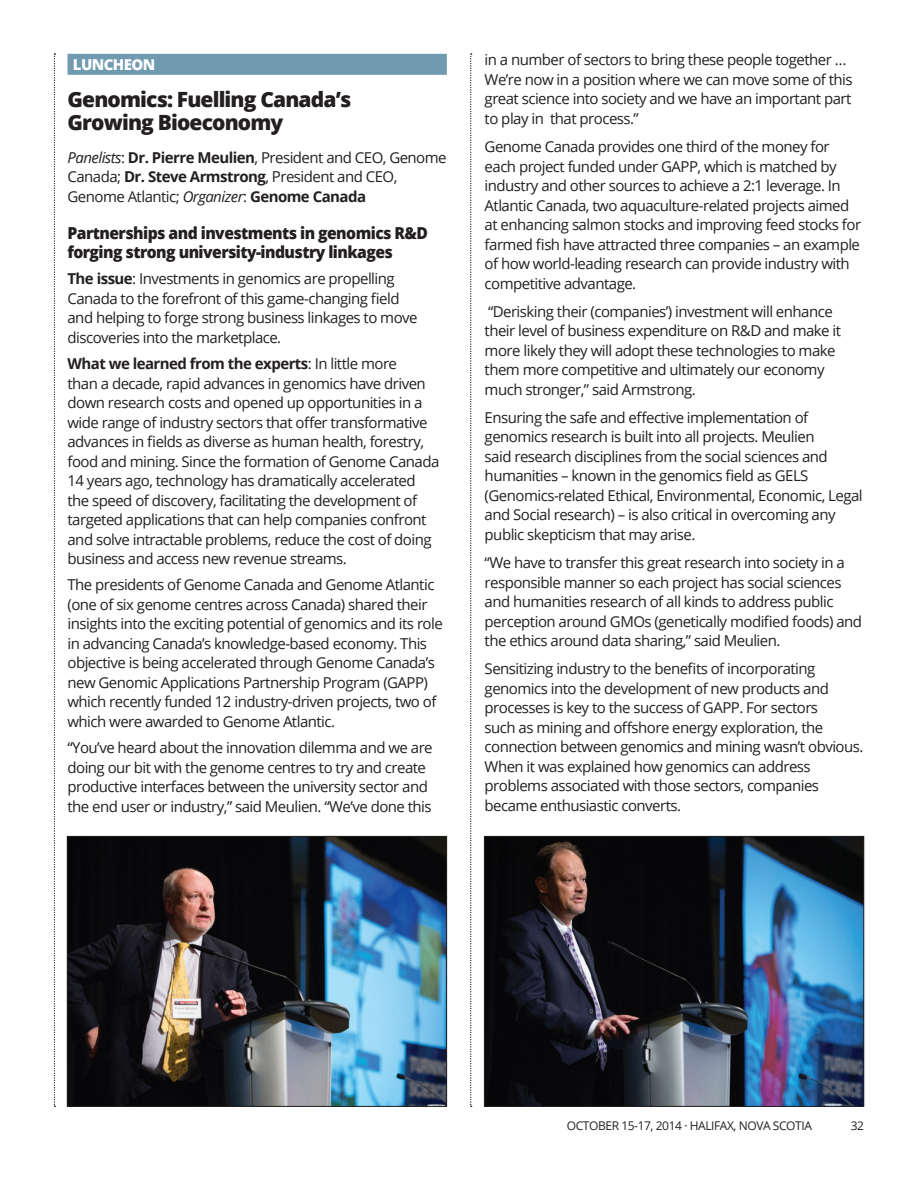
<style>
.page{position:relative;width:918px;height:1188px;background:#fff}
.page>*{position:absolute;margin:0;border:0;box-sizing:border-box;transform-origin:0 0}
.t1{font:800 21px/22.5px "Open Sans";letter-spacing:-.04em;color:#231f20}
.t2{font:800 16.5px/19.5px "Open Sans";letter-spacing:-.035em;color:#231f20;scale:.95 1}
.t3{font:15px/19.5px "Open Sans";letter-spacing:-.035em;color:#231f20}
.t4{font:800 15px "Open Sans";letter-spacing:-.04em;color:#fff}
.t5{font:12px "Open Sans";letter-spacing:-.035em;color:#231f20}
.s1{font-style:italic}
.s2{font-weight:700}
</style>
<div class="page">
<svg style="left:470px;top:54px;width:2px;height:1053px"></svg>
<svg style="left:54px;top:54px;width:1px;height:1053px"></svg>
<div style="left:68px;top:54px;width:379px;height:21px;background:#709ab0"></div>
<img style="left:69px;top:838px;width:376px;height:267px">
<div style="left:67px;top:836px;width:380px;height:271px;border:1px solid #231f20"></div>
<img style="left:486px;top:838px;width:376px;height:267px">
<div style="left:484px;top:836px;width:380px;height:271px;border:1px solid #231f20"></div>
<p class="t4" style="left:73px;top:53px;width:84px">Luncheon</p>
<h1 class="t1" style="left:68px;top:88px;width:285px">Genomics: Fuelling Canada’s<br>Growing Bioeconomy</h1>
<p class="t3" style="left:68px;top:147px;width:381px"><span class="s1">Panelists</span>: <span class="s2">Dr. Pierre Meulien</span>, President and CEO, Genome<br>Canada; <span class="s2">Dr. Steve Armstrong</span>, President and CEO,<br>Genome Atlantic; <span class="s1">Organizer</span>: <span class="s2">Genome Canada</span></p>
<p class="t2" style="left:68px;top:222px;width:381px">Partnerships and investments in genomics R&amp;D forging strong university-industry linkages</p>
<p class="t3" style="left:68px;top:269px;width:352px"><span class="s2">The issue</span>: I nvestments in genomics are propelling Canada to the forefront of this game-changing field and helping to forge strong business linkages to move discoveries into the marketplace.</p>
<p class="t3" style="left:68px;top:354px;width:373px"><span class="s2">What we learned from the experts</span>: I n little more<br>than a decade, rapid advances in genomics have driven down research costs and opened up opportunities in a wide range of industry sectors that offer transformative advances in fields as diverse as human health, forestry, food and mining. Since the formation of Genome Canada 14 years ago, technology has dramatically accelerated the speed of discovery, facilitating the development of targeted applications that can help companies confront and solve intractable problems, reduce the cost of doing business and access new revenue streams.</p>
<p class="t3" style="left:68px;top:575px;width:377px">The presidents of Genome Canada and Genome Atlantic (one of six genome centres across Canada) shared their insights into the exciting potential of genomics and its role in advancing Canada’s knowledge-based economy. This objective is being accelerated through Genome Canada’s new Genomic Applications Partnership Program (GAPP) which recently funded 12 industry-driven projects, two of which were awarded to Genome Atlantic.</p>
<p class="t3" style="left:68px;top:738px;width:367px">“You’ve heard about the innovation dilemma and we are doing our bit with the genome centres to try and create productive interfaces between the university sector and the end user or industry,” said Meulien. “We’ve done this</p>
<p class="t3" style="left:485px;top:50px;width:370px">in a number of sectors to bring these people together … We’re now in a position where we can move some of this great science into society and we have an important part to play in that process.”</p>
<p class="t3" style="left:485px;top:137px;width:378px">Genome Canada provides one third of the money for each project funded under GAPP, which is matched by industry and other sources to achieve a 2:1 leverage. I n Atlantic Canada, two aquaculture-related projects aimed at enhancing salmon stocks and improving feed stocks for farmed fish have attracted three companies – an example of how world-leading research can provide industry with competitive advantage.</p>
<p class="t3" style="left:485px;top:301px;width:358px">“Derisking their (companies’) investment will enhance their level of business expenditure on R&amp;D and make it more likely they will adopt these technologies to make them more competitive and ultimately our economy much stronger,” said Armstrong.</p>
<p class="t3" style="left:485px;top:407px;width:380px">E nsuring the safe and effective implementation of genomics research is built into all projects. Meulien<br>said research disciplines from the social sciences and humanities – known in the genomics field as GELS (Genomics-related Ethical, Environmental, Economic, Legal and Social research) – is also critical in overcoming any public skepticism that may arise.</p>
<p class="t3" style="left:485px;top:552px;width:379px">“We have to transfer this great research into society in a responsible manner so each project has social sciences and humanities research of all kinds to address public perception around GMOs (genetically modified foods) and the ethics around data sharing,” said Meulien.</p>
<p class="t3" style="left:485px;top:659px;width:380px">Sensitizing industry to the benefits of incorporating genomics into the development of new products and processes is key to the success of GAPP. For sectors<br>such as mining and offshore energy exploration, the connection between genomics and mining wasn’t obvious.<br>When it was explained how genomics can address problems associated with those sectors, companies became enthusiastic converts.</p>
<p class="t5" style="left:567px;top:1117px;width:247px">October 15-17, 2014 · Halifax, N ova Scotia</p>
<p class="t5" style="left:851px;top:1117px;width:15px">32</p>
</div>
